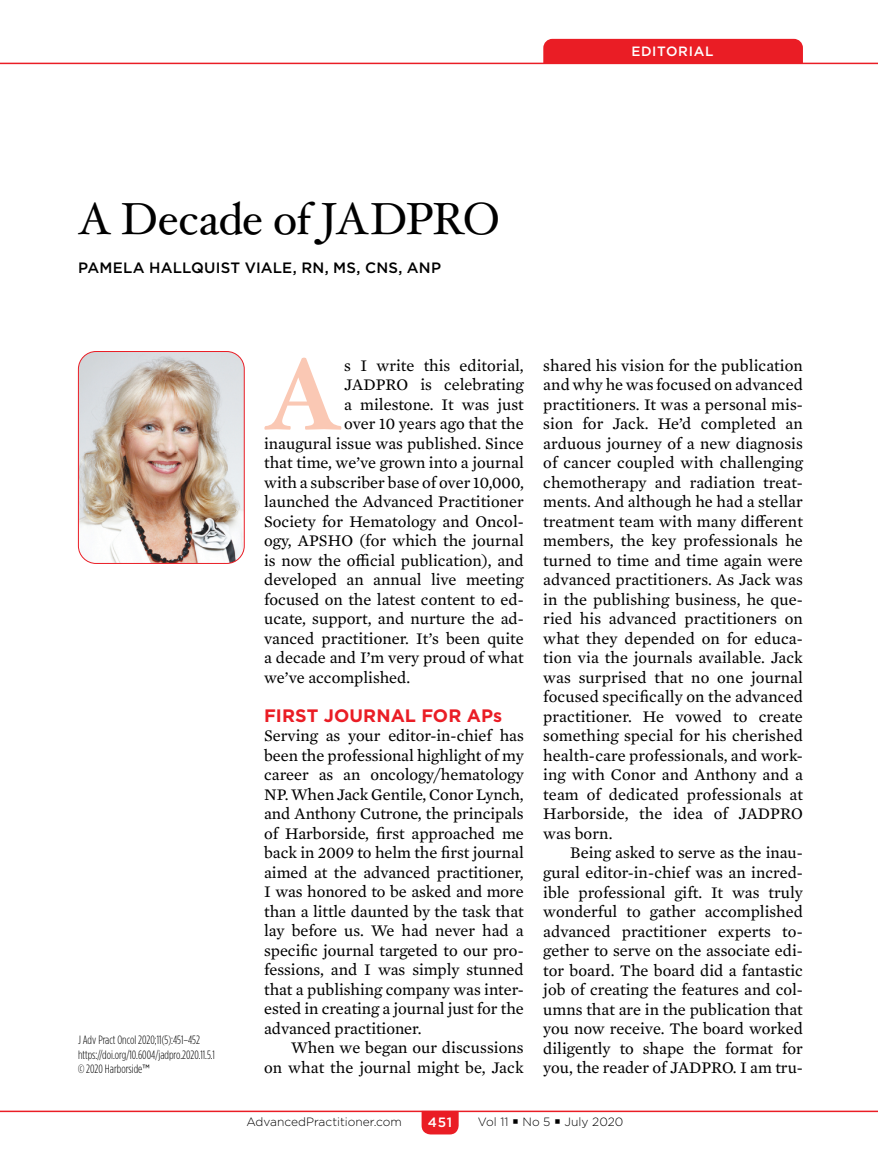
<style>
.page{position:relative;width:878px;height:1175px;background:#fff}
.page>*{position:absolute;margin:0;border:0;box-sizing:border-box;transform-origin:0 0}
.t1{font:700 101.25px "Hoefler Txt";color:#fac8b4}
.t2{font:45px "Hoefler Txt";letter-spacing:-.01em;color:#000}
.t3{font:700 18px "Gotham";letter-spacing:.005em;color:#ea1d25}
.t4{font:16.5px/19.5px "Mercury Text G2";color:#000;text-align:justify}
.t5{font:500 15px "Gotham";letter-spacing:.01em;color:#000}
.t6{font:500 13.5px "Gotham";letter-spacing:.05em;color:#fff}
.t7{font:300 12px/14.4px "Gotham Condensed";color:#000}
.t8{font:300 12px "Gotham";color:#000}
.s1{font-family:"Gotham Narrow";font-weight:400}
</style>
<div class="page">
<hr style="left:0;top:1110px;width:878px;height:2px;background:#ea1d25">
<svg style="left:421px;top:1110px;width:37px;height:24px"></svg>
<hr style="left:0;top:63px;width:878px;height:1px;background:#ea1d25">
<div style="left:543px;top:39px;width:259px;height:24px;background:#ea1d25"></div>
<img style="left:78px;top:351px;width:166px;height:212px">
<div style="left:78px;top:351px;width:166px;height:213px;border:1px solid #ea1d25;border-radius:18px"></div>
<p class="t6" style="left:631px;top:43px;width:84px">EDITORIAL</p>
<h2 class="t2" style="left:78px;top:191px;width:423px">A Decade of JADPRO</h2>
<p class="t5" style="left:78px;top:258px;width:364px">PAMELA HALLQUIST VIALE, RN, MS, CNS, ANP</p>
<p class="t7" style="left:78px;top:1032px;width:138px">J Adv Pract Oncol 2020;11(5):451–452 https://doi.org/10.6004/jadpro.2020.11.5.1 © 2020 Harborside<span class="s1">™</span></p>
<h1 class="t1" style="left:264px;top:332px;width:79px">A</h1>
<p class="t4" style="left:344px;top:354px;width:181px">s I write this editorial,</p>
<p class="t4" style="left:344px;top:374px;width:181px">JADPRO is celebrating</p>
<p class="t4" style="left:344px;top:393px;width:181px">a milestone. It was just</p>
<p class="t4" style="left:344px;top:413px;width:181px">over 10 years ago that the</p>
<p class="t4" style="left:264px;top:432px;width:261px">inaugural issue was published. Since</p>
<p class="t4" style="left:264px;top:452px;width:261px">that time, we’ve grown into a journal</p>
<p class="t4" style="left:264px;top:471px;width:261px">with a subscriber base of over 10,000,</p>
<p class="t4" style="left:264px;top:491px;width:261px">launched the Advanced Practitioner</p>
<p class="t4" style="left:264px;top:510px;width:261px">Society for Hematology and Oncol-</p>
<p class="t4" style="left:264px;top:530px;width:261px">ogy, APSHO (for which the journal</p>
<p class="t4" style="left:264px;top:549px;width:261px">is now the official publication), and</p>
<p class="t4" style="left:264px;top:569px;width:261px">developed an annual live meeting</p>
<p class="t4" style="left:264px;top:588px;width:261px">focused on the latest content to ed-</p>
<p class="t4" style="left:264px;top:608px;width:261px">ucate, support, and nurture the ad-</p>
<p class="t4" style="left:264px;top:627px;width:261px">vanced practitioner. It’s been quite</p>
<p class="t4" style="left:264px;top:647px;width:261px">a decade and I’m very proud of what</p>
<p class="t4" style="left:264px;top:666px;width:148px">we’ve accomplished.</p>
<p class="t3" style="left:264px;top:703px;width:239px">FIRST JOURNAL FOR APs</p>
<p class="t4" style="left:264px;top:725px;width:261px">Serving as your editor-in-chief has been the professional highlight of my career as an oncology/hematology NP. When Jack Gentile, Conor Lynch, and Anthony Cutrone, the principals of Harborside, first approached me back in 2009 to helm the first journal aimed at the advanced practitioner, I was honored to be asked and more than a little daunted by the task that lay before us. We had never had a specific journal targeted to our pro&shy;fessions, and I was simply stunned that a publishing company was inter&shy;ested in creating a journal just for the advanced practitioner.</p>
<p class="t4" style="left:264px;top:1037px;width:261px;text-align:right">When we began our discussions<br>on what the journal might be, Jack</p>
<p class="t4" style="left:543px;top:354px;width:261px">shared his vision for the publication and why he was focused on advanced practitioners. It was a personal mis&shy;sion for Jack. He’d completed an arduous journey of a new diagnosis of cancer coupled with challenging chemotherapy and radiation treat&shy;ments. And although he had a stellar treatment team with many different members, the key professionals he turned to time and time again were advanced practitioners. As Jack was in the publishing business, he que&shy;ried his advanced practitioners on what they depended on for educa&shy;tion via the journals available. Jack was surprised that no one journal focused specifically on the advanced practitioner. He vowed to create something special for his cherished health-care professionals, and work&shy;ing with Conor and Anthony and a team of dedicated professionals at Harborside, the idea of JADPRO was born.</p>
<p class="t4" style="left:543px;top:842px;width:261px;text-indent:27px">Being asked to serve as the inau&shy;gural editor-in-chief was an incred&shy;ible professional gift. It was truly wonderful to gather accomplished advanced practitioner experts to&shy;gether to serve on the associate edi&shy;tor board. The board did a fantastic job of creating the features and col&shy;umns that are in the publication that you now receive. The board worked diligently to shape the format for you, the reader of JADPRO. I am tru-</p>
<p class="t8" style="left:246px;top:1114px;width:157px">AdvancedPractitioner.com</p>
<p class="t6" style="left:428px;top:1113px;width:26px">451</p>
<p class="t8" style="left:478px;top:1113px;width:147px">Vol 11 ▪ No 5 ▪ July 2020</p>
</div>
